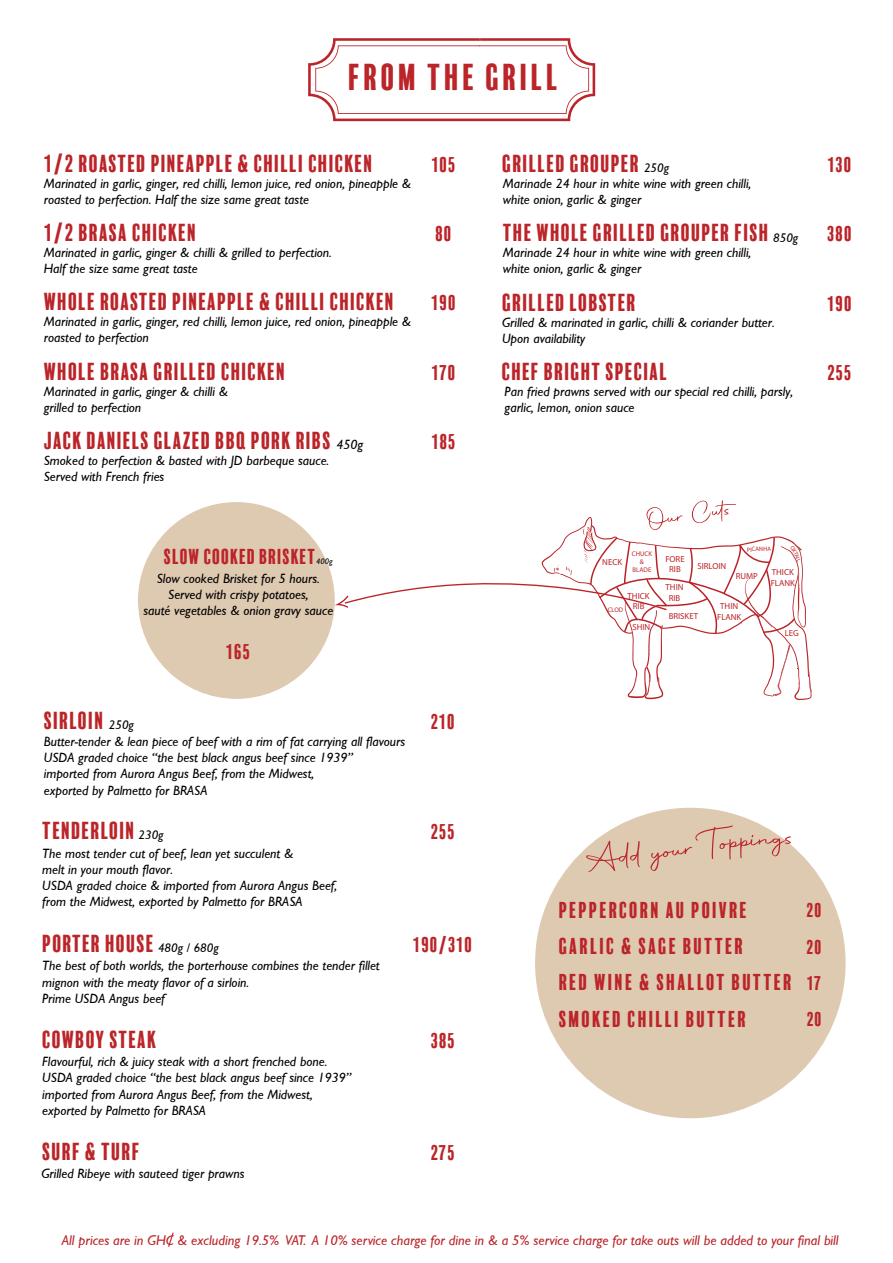
<style>
.page{position:relative;width:893px;height:1263px;background:#fff}
.page>*{position:absolute;margin:0;border:0;box-sizing:border-box;transform-origin:0 0}
.t1{font:34.2px "Balboa Plus Fill";letter-spacing:.05em;color:#bb2429}
.t2{font:22.5px "Balboa Plus Fill";color:#bb2429}
.t3{font:22.5px "Balboa Plus Fill";color:#bb2529}
.t4{font:21px/36.6px "Balboa Plus Fill";letter-spacing:.05em;color:#bb2529}
.t5{font:19.8px "Balboa Plus Fill";color:#bb2429}
.t6{font:19.5px "Balboa Plus Fill";color:#bb2429}
.t7{font:19.5px "Balboa Plus Fill";letter-spacing:-.005em;color:#bb2529}
.t8{font:18.15px "Balboa Plus Fill";color:#bb2529}
.t9{font:italic 14.1px "Gill Sans";color:#bb2529}
.t10{font:italic 13.5px/16.2px "Gill Sans";color:#000}
.t11{font:italic 12.6px "Gill Sans";color:#000}
.t12{font:8.85px/10.5px "Myriad Pro";color:#bb2429;text-align:center}
.t13{font:italic 8.25px "Gill Sans";color:#000}
.t14{font:6.75px/8.1px "Myriad Pro";color:#bb2429;text-align:center}
.t15{font:6.6px "Myriad Pro";color:#bb2429}
.t16{font:6.15px "Myriad Pro";color:#bb2429}
.t17{font:5.7px "Myriad Pro";color:#bb2429}
.s1{font-family:"Gill Sans";font-style:italic;font-size:12.6px;color:#000}
.s2{font-size:18.15px}
</style>
<div class="page">
<svg style="left:308px;top:38px;width:287px;height:83px"></svg>
<div style="left:535px;top:808px;width:311px;height:310px;background:#dec9b1;border-radius:50%"></div>
<svg style="left:586px;top:840px;width:54px;height:32px"></svg>
<svg style="left:650px;top:825px;width:141px;height:46px"></svg>
<div style="left:138px;top:502px;width:197px;height:197px;background:#dec9b1;border-radius:50%"></div>
<svg style="left:168px;top:1232px;width:6px;height:15px"></svg>
<svg style="left:335px;top:500px;width:477px;height:200px"></svg>
<h1 class="t1" style="left:348px;top:58px;width:213px">FROM THE GRILL</h1>
<h2 class="t2" style="left:44px;top:151px;width:331px">1/2 ROASTED PINEAPPLE &amp; CHILLI CHICKEN</h2>
<p class="t10" style="left:44px;top:175px;width:369px">Marinated in garlic, ginger, red chilli, lemon juice, red onion, pineapple &amp; roasted to perfection. Half the size same great taste</p>
<h3 class="t6" style="left:431px;top:154px;width:27px">105</h3>
<h2 class="t2" style="left:502px;top:151px;width:139px">GRILLED GROUPER</h2>
<p class="t11" style="left:644px;top:161px;width:27px">250g</p>
<p class="t10" style="left:503px;top:175px;width:250px">Marinade 24 hour in white wine with green chilli, white onion, garlic &amp; ginger</p>
<h2 class="t2" style="left:44px;top:220px;width:155px">1/2 BRASA CHICKEN</h2>
<p class="t10" style="left:44px;top:244px;width:290px">Marinated in garlic, ginger &amp; chilli &amp; grilled to perfection.<br>Half the size same great taste</p>
<h3 class="t6" style="left:435px;top:223px;width:19px">80</h3>
<h2 class="t2" style="left:503px;top:220px;width:268px">THE WHOLE GRILLED GROUPER FISH</h2>
<p class="t10" style="left:503px;top:245px;width:250px">Marinade 24 hour in white wine with green chilli, white onion, garlic &amp; ginger</p>
<p class="t11" style="left:773px;top:230px;width:27px">850g</p>
<h2 class="t2" style="left:44px;top:289px;width:353px">WHOLE ROASTED PINEAPPLE &amp; CHILLI CHICKEN</h2>
<h3 class="t6" style="left:431px;top:292px;width:27px">190</h3>
<p class="t10" style="left:44px;top:314px;width:369px">Marinated in garlic, ginger, red chilli, lemon juice, red onion, pineapple &amp; roasted to perfection</p>
<h2 class="t2" style="left:502px;top:290px;width:136px">GRILLED LOBSTER</h2>
<p class="t10" style="left:502px;top:314px;width:274px">Grilled &amp; marinated in garlic, chilli &amp; coriander butter.<br>Upon availability</p>
<h3 class="t6" style="left:827px;top:154px;width:26px">130</h3>
<h3 class="t6" style="left:827px;top:223px;width:27px">380</h3>
<h3 class="t6" style="left:827px;top:293px;width:27px">190</h3>
<h2 class="t2" style="left:44px;top:359px;width:244px">WHOLE BRASA GRILLED CHICKEN</h2>
<h3 class="t6" style="left:431px;top:362px;width:27px">170</h3>
<p class="t10" style="left:44px;top:383px;width:186px">Marinated in garlic, ginger &amp; chilli &amp; grilled to perfection</p>
<h2 class="t2" style="left:44px;top:428px;width:289px">JACK DANIELS GLAZED BBQ PORK RIBS</h2>
<p class="t10" style="left:44px;top:452px;width:287px">Smoked to perfection &amp; basted with JD barbeque sauce.<br>Served with French fries</p>
<p class="t10" style="left:336px;top:437px;width:28px">450g</p>
<h3 class="t6" style="left:431px;top:431px;width:27px">185</h3>
<h3 class="t5" style="left:164px;top:545px;width:154px">SLOW COOKED BRISKET</h3>
<p class="t13" style="left:316px;top:556px;width:18px">400g</p>
<p class="t10" style="left:143px;top:570px;width:191px;text-align:center">Slow cooked Brisket for 5 hours.<br>Served with crispy potatoes,<br>sauté vegetables &amp; onion gravy sauce</p>
<h3 class="t7" style="left:226px;top:641px;width:27px">165</h3>
<h2 class="t3" style="left:44px;top:708px;width:92px">SIRLOIN <span class="s1">250g</span></h2>
<p class="t10" style="left:44px;top:733px;width:363px">Butter-tender &amp; lean piece of beef with a rim of fat carrying all flavours USDA graded choice “the best black angus beef since 1939”<br>imported from Aurora Angus Beef, from the Midwest,<br>exported by Palmetto for BRASA</p>
<h2 class="t3" style="left:42px;top:818px;width:95px">TENDERLOIN</h2>
<p class="t11" style="left:139px;top:827px;width:27px">230g</p>
<p class="t10" style="left:42px;top:845px;width:296px">The most tender cut of beef, lean yet succulent &amp;<br>melt in your mouth flavor.<br>USDA graded choice &amp; imported from Aurora Angus Beef, from the Midwest, exported by Palmetto for BRASA</p>
<h3 class="t7" style="left:431px;top:710px;width:26px">210</h3>
<h3 class="t7" style="left:431px;top:821px;width:27px">255</h3>
<h2 class="t3" style="left:42px;top:930px;width:114px">PORTER HOUSE</h2>
<p class="t11" style="left:158px;top:940px;width:62px">480g / 680g</p>
<p class="t10" style="left:42px;top:958px;width:339px">The best of both worlds, the porterhouse combines the tender fillet mignon with the meaty flavor of a sirloin.<br>Prime USDA Angus beef</p>
<h2 class="t3" style="left:42px;top:1027px;width:116px">COWBOY STEAK</h2>
<p class="t10" style="left:42px;top:1053px;width:311px">Flavourful, rich &amp; juicy steak with a short frenched bone.<br>USDA graded choice “the best black angus beef since 1939” imported from Aurora Angus Beef, from the Midwest, exported by Palmetto for BRASA</p>
<h2 class="t3" style="left:42px;top:1139px;width:100px">SURF &amp; TURF</h2>
<p class="t10" style="left:41px;top:1165px;width:205px">Grilled Ribeye with sauteed tiger prawns</p>
<h3 class="t7" style="left:413px;top:933px;width:62px">190/310</h3>
<h3 class="t6" style="left:431px;top:1030px;width:27px">385</h3>
<h3 class="t6" style="left:431px;top:1141px;width:26px">275</h3>
<h2 class="t2" style="left:502px;top:359px;width:168px">CHEF BRIGHT SPECIAL</h2>
<h3 class="t6" style="left:827px;top:362px;width:27px">255</h3>
<p class="t10" style="left:505px;top:383px;width:290px">Pan fried prawns served with our special red chilli, parsly, garlic, lemon, onion sauce</p>
<p class="t17" style="left:795px;top:544px;width:19px;rotate:64deg">OXTAIL</p>
<p class="t16" style="left:747px;top:546px;width:26px;rotate:-3deg">PICANHA</p>
<p class="t12" style="left:602px;top:557px;width:21px">NECK</p>
<p class="t14" style="left:632px;top:549px;width:22px">CHUCK &amp;<br>BLADE</p>
<p class="t12" style="left:665px;top:553px;width:21px">FORE<br>RIB</p>
<p class="t12" style="left:697px;top:561px;width:30px">SIRLOIN</p>
<p class="t12" style="left:771px;top:567px;width:26px;text-align:left">THICK<br>FLANK</p>
<p class="t12" style="left:736px;top:571px;width:24px">RUMP</p>
<p class="t12" style="left:628px;top:590px;width:24px">THICK<br>RIB</p>
<p class="t12" style="left:666px;top:582px;width:19px">THIN<br>RIB</p>
<p class="t12" style="left:720px;top:601px;width:19px">THIN</p>
<p class="t15" style="left:608px;top:606px;width:17px">CLOD</p>
<p class="t12" style="left:669px;top:610px;width:31px">BRISKET</p>
<p class="t12" style="left:717px;top:611px;width:26px">FLANK</p>
<p class="t12" style="left:632px;top:622px;width:19px">SHIN</p>
<p class="t12" style="left:785px;top:627px;width:16px">LEG</p>
<h3 class="t4" style="left:559px;top:891px;width:191px">PEPPERCORN AU POIVRE<br>GARLIC &amp; SAGE BUTTER</h3>
<h3 class="t8" style="left:807px;top:900px;width:17px">20</h3>
<h3 class="t8" style="left:807px;top:937px;width:17px">20</h3>
<h3 class="t4" style="left:559px;top:964px;width:265px">RED WINE &amp; SHALLOT BUTTER <span class="s2">17</span></h3>
<h3 class="t4" style="left:559px;top:1001px;width:190px">SMOKED CHILLI BUTTER</h3>
<h3 class="t8" style="left:807px;top:1009px;width:17px">20</h3>
<p class="t9" style="left:62px;top:1232px;width:778px">All prices are in GHC &amp; excluding 19.5% VAT. A 10% service charge for dine in &amp; a 5% service charge for take outs will be added to your final bill</p>
</div>
